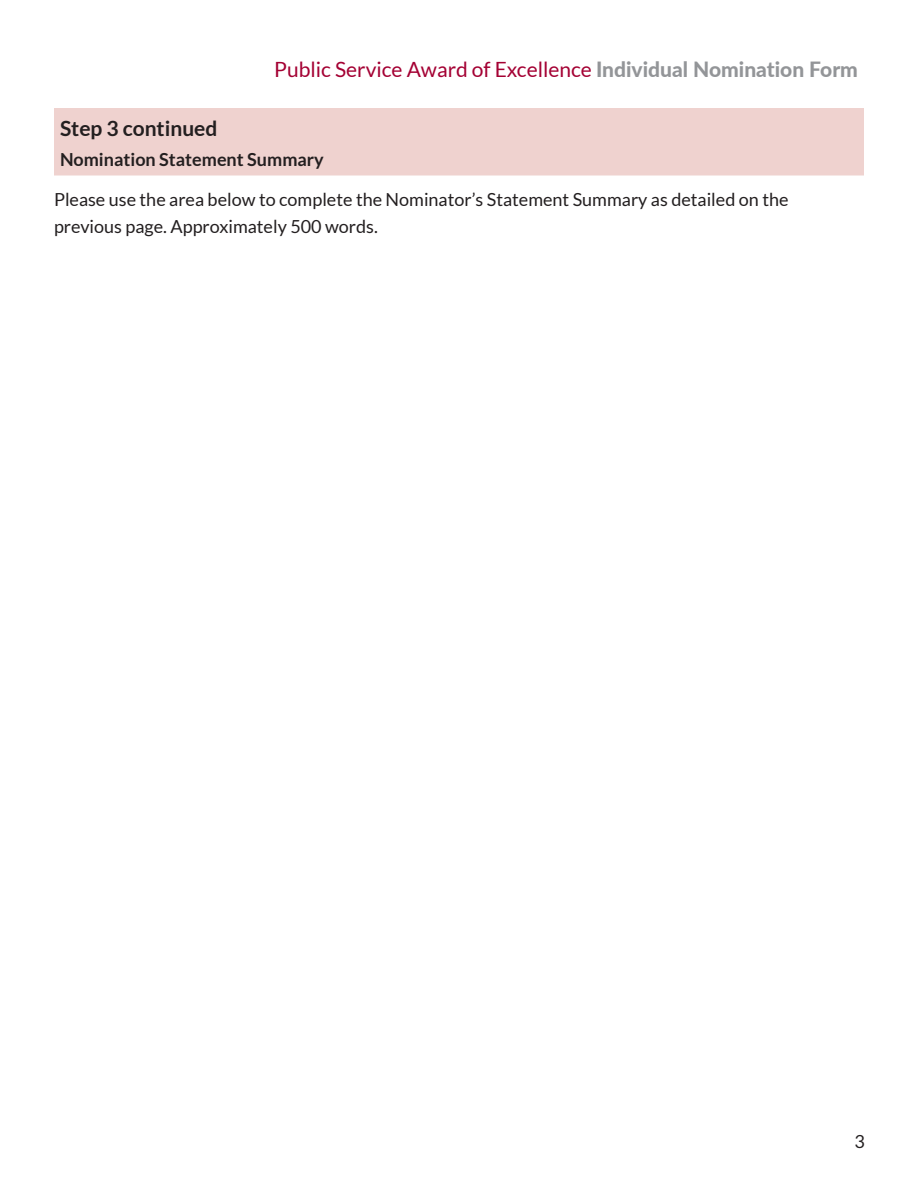
<style>
.page{position:relative;width:918px;height:1188px;background:#fff}
.page>*{position:absolute;margin:0;border:0;box-sizing:border-box;transform-origin:0 0}
.t1{font:21px "Lato";color:#a40133}
.t2{font:700 21px "Lato";color:#231f20}
.t3{font:18px/27px "Lato";color:#231f20}
.t4{font:700 18px "Lato";color:#231f20}
.s1{font-weight:800;color:#939598}
</style>
<div class="page">
<div style="left:54px;top:108px;width:810px;height:68px;background:#efd2cf"></div>
<p class="t1" style="left:274px;top:58px;width:585px">Public Service Award of Excellence <span class="s1">Individual Nomination Form</span></p>
<p class="t2" style="left:60px;top:116px;width:159px">Step 3 continued</p>
<p class="t4" style="left:60px;top:149px;width:265px">Nomination Statement Summary</p>
<p class="t3" style="left:54px;top:186px;width:736px">Please use the area below to complete the Nominator’s Statement Summary as detailed on the previous page. Approximately 500 words.</p>
<p class="t3" style="left:855px;top:1128px;width:12px">3</p>
</div>
